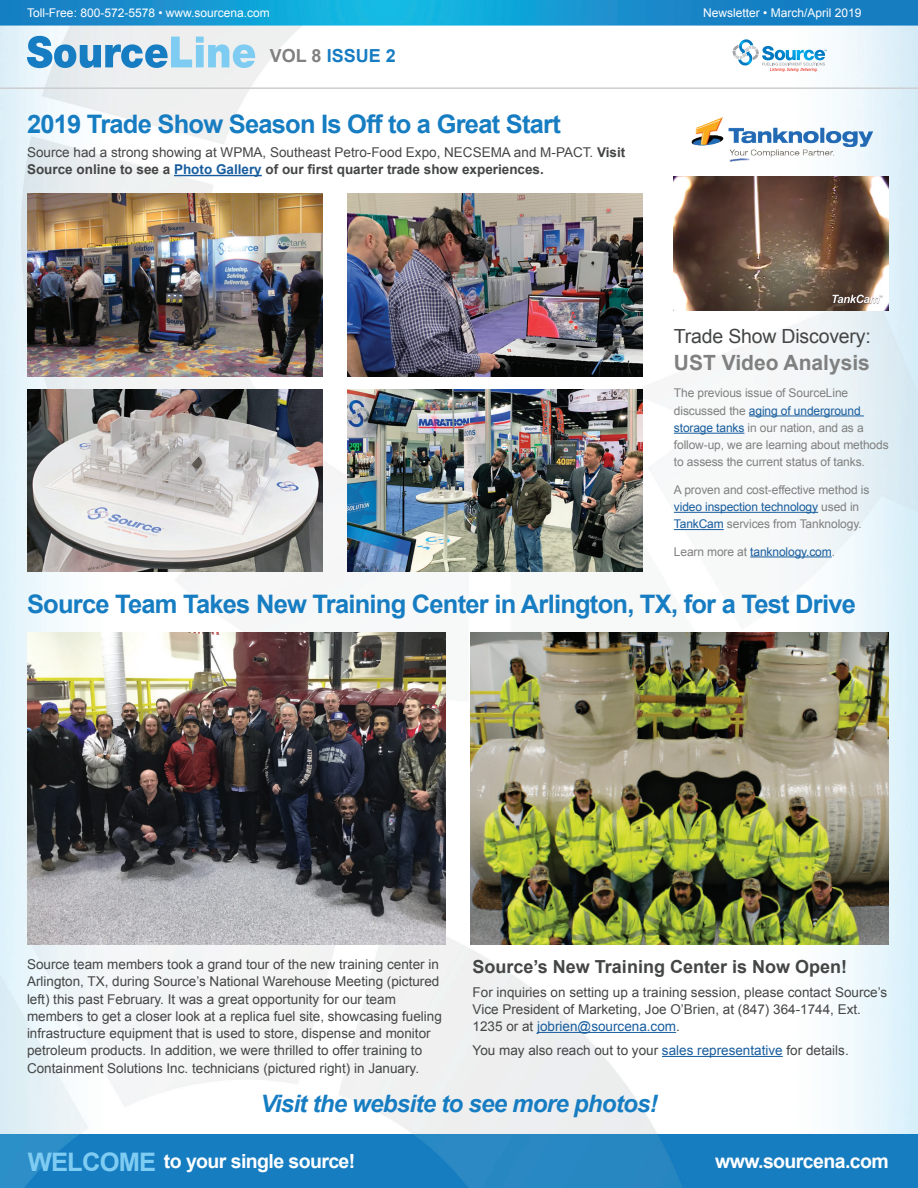
<style>
.page{position:relative;width:918px;height:1188px;background:#fff}
.page>*{position:absolute;margin:0;border:0;box-sizing:border-box;transform-origin:0 0}
.t1{font:700 25.5px "Arial";letter-spacing:-.03em;color:#177dc2}
.t2{font:700 25.5px "Arial";letter-spacing:-.03em;color:#7fccf2}
.t3{font:italic 700 24px "Arial";letter-spacing:-.03em;color:#177dc2}
.t4{font:700 21px "Arial";color:#7f807f}
.t5{font:700 19.5px "Arial";letter-spacing:-.03em;color:#fff}
.t6{font:19.5px "Arial";letter-spacing:-.01em;color:#444545}
.t7{font:700 18px "Arial";color:#444545}
.t8{font:700 18px "Arial";color:#177dc2}
.t9{font:13.5px/17.2px "Arial";color:#444545}
.t10{font:12px/17.2px "Arial";letter-spacing:-.01em;color:#7f807f}
.t11{font:12px "Arial";color:#fff}
.t12{font:12px "Arial";letter-spacing:-.01em;color:#175d9e}
.s1{color:#7f807f}
.s2{font-weight:700}
.s3{font-weight:700;color:#175d9e}
.s4{color:#175d9e}
</style>
<div class="page">
<img style="left:0;top:0;width:918px;height:1188px">
<svg style="left:27px;top:36px;width:228px;height:32px"></svg>
<svg style="left:732px;top:39px;width:95px;height:33px"></svg>
<hr style="left:0;top:87px;width:918px;height:2px;background:#cdced0">
<hr style="left:174px;top:175px;width:88px;height:1px;background:#175d9e">
<hr style="left:749px;top:416px;width:115px;height:1px;background:#175d9e">
<hr style="left:674px;top:433px;width:70px;height:1px;background:#175d9e">
<hr style="left:674px;top:512px;width:144px;height:1px;background:#175d9e">
<hr style="left:674px;top:529px;width:50px;height:1px;background:#175d9e">
<hr style="left:750px;top:557px;width:82px;height:1px;background:#175d9e">
<img style="left:27px;top:632px;width:419px;height:312px">
<img style="left:470px;top:632px;width:419px;height:312px">
<img style="left:27px;top:194px;width:295px;height:182px">
<img style="left:27px;top:389px;width:295px;height:182px">
<img style="left:348px;top:194px;width:295px;height:182px">
<img style="left:348px;top:389px;width:295px;height:182px">
<hr style="left:537px;top:1032px;width:139px;height:1px;background:#175d9e">
<hr style="left:662px;top:1056px;width:121px;height:1px;background:#175d9e">
<img style="left:687px;top:114px;width:189px;height:50px">
<img style="left:674px;top:176px;width:215px;height:134px">
<p class="t11" style="left:27px;top:4px;width:244px">Toll-Free: 800-572-5578 • www.sourcena.com</p>
<h3 class="t8" style="left:270px;top:44px;width:127px"><span class="s1">VOL 8</span> ISSUE 2</h3>
<h1 class="t1" style="left:27px;top:107px;width:535px">2019 Trade Show Season Is Off to a Great Start</h1>
<p class="t9" style="left:27px;top:144px;width:600px">Source had a strong showing at WPMA, Southeast Petro-Food Expo, NECSEMA and M-PACT. <span class="s2">Visit<br>Source online to see a</span> <span class="s3">Photo Gallery</span> <span class="s2">of our first quarter trade show experiences.</span></p>
<p class="t11" style="left:703px;top:4px;width:160px">Newsletter • March/April 2019</p>
<h3 class="t6" style="left:674px;top:323px;width:198px">Trade Show Discovery:</h3>
<h3 class="t4" style="left:674px;top:349px;width:198px">UST Video Analysis</h3>
<p class="t10" style="left:674px;top:385px;width:216px">The previous issue of SourceLine discussed the <span class="s4">aging of underground storage tanks</span> in our nation, and as a follow-up, we are learning about methods to assess the current status of tanks.</p>
<p class="t10" style="left:674px;top:481px;width:197px">A proven and cost-effective method is <span class="s4">video inspection technology</span> used in<br><span class="s4">TankCam</span> services from Tanknology.</p>
<p class="t12" style="left:674px;top:544px;width:163px"><span class="s1">Learn more at</span> tanknology.com<span class="s1">.</span></p>
<h1 class="t1" style="left:27px;top:587px;width:830px">Source Team Takes New Training Center in Arlington, TX, for a Test Drive</h1>
<p class="t9" style="left:27px;top:956px;width:416px">Source team members took a grand tour of the new training center in Arlington, TX, during Source’s National Warehouse Meeting (pictured left) this past February. It was a great opportunity for our team members to get a closer look at a replica fuel site, showcasing fueling infrastructure equipment that is used to store, dispense and monitor petroleum products. In addition, we were thrilled to offer training to Containment Solutions Inc. technicians (pictured right) in January.</p>
<h3 class="t7" style="left:473px;top:954px;width:376px">Source’s New Training Center is Now Open!</h3>
<p class="t9" style="left:473px;top:983px;width:416px">For inquiries on setting up a training session, please contact Source’s<br>Vice President of Marketing, Joe O’Brien, at (847) 364-1744, Ext.<br>1235 or at <span class="s4">jobrien@sourcena.com</span>.</p>
<p class="t9" style="left:473px;top:1042px;width:378px">You may also reach out to your <span class="s4">sales representative</span> for details.</p>
<h2 class="t3" style="left:260px;top:1088px;width:399px">Visit the website to see more photos!</h2>
<h1 class="t2" style="left:28px;top:1145px;width:130px">WELCOME</h1>
<h3 class="t5" style="left:164px;top:1149px;width:193px">to your single source!</h3>
<h3 class="t5" style="left:715px;top:1149px;width:175px">www.sourcena.com</h3>
</div>
